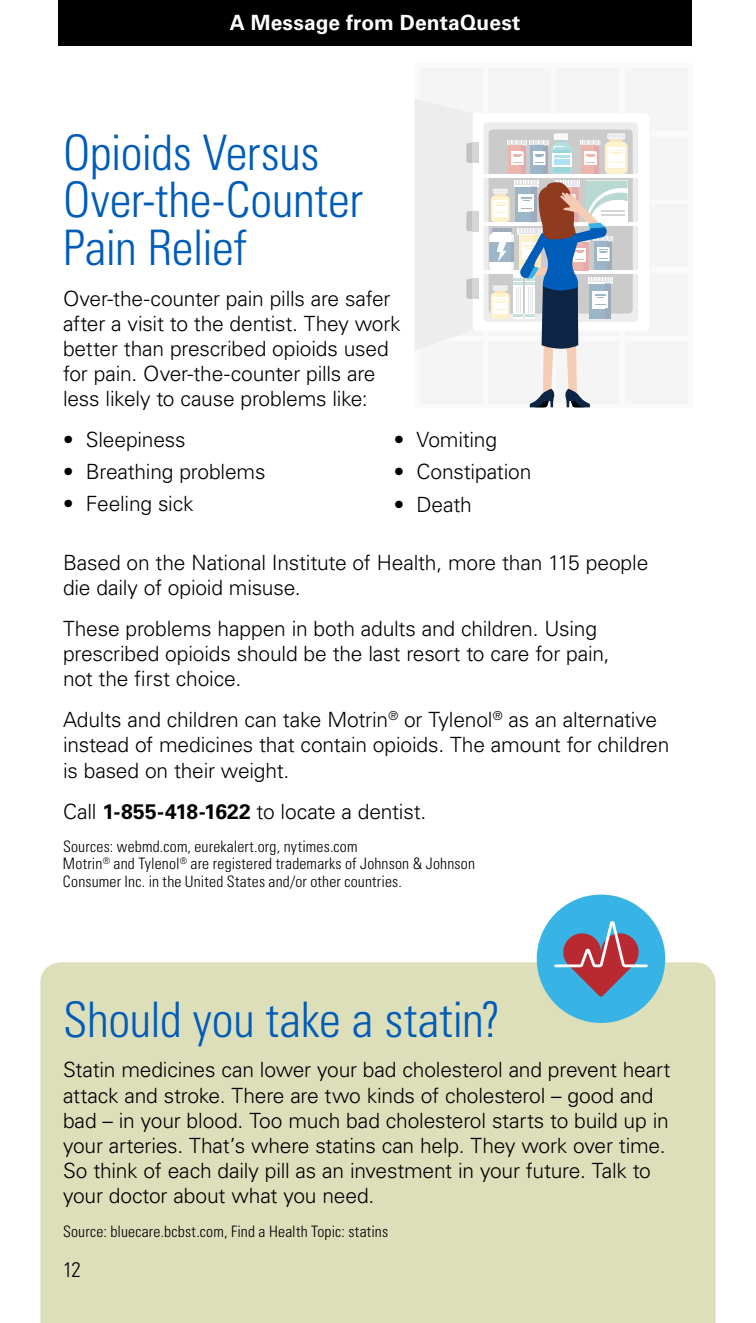
<style>
.page{position:relative;width:756px;height:1323px;background:#fff}
.page>*{position:absolute;margin:0;border:0;box-sizing:border-box;transform-origin:0 0}
.t1{font:300 condensed 49px/47.2px "Univers LT Std";letter-spacing:-.01em;color:#005cb9}
.t2{font:300 21px/25.2px "Univers LT Std";letter-spacing:-.01em;color:#000}
.t3{font:700 21px "Univers LT Std";letter-spacing:.005em;color:#fff}
.t4{font:300 condensed 21px "Univers LT Std";color:#000}
.t5{font:300 condensed 15.75px/17.5px "Univers LT Std";letter-spacing:.01em;color:#000}
.s1{font-weight:700}
</style>
<div class="page">
<div style="left:59px;top:0;width:633px;height:45px;background:#000"></div>
<div style="left:415px;top:63px;width:278px;height:345px;background:#fbfafa"></div>
<div style="left:625px;top:137px;width:62px;height:62px;background:#f5f5f5"></div>
<div style="left:489px;top:68px;width:62px;height:62px;background:#f5f5f5"></div>
<div style="left:420px;top:68px;width:62px;height:62px;background:#f5f5f5"></div>
<div style="left:625px;top:68px;width:62px;height:62px;background:#f5f5f5"></div>
<div style="left:557px;top:68px;width:62px;height:62px;background:#f5f5f5"></div>
<div style="left:625px;top:205px;width:62px;height:62px;background:#f5f5f5"></div>
<div style="left:625px;top:273px;width:62px;height:62px;background:#f5f5f5"></div>
<div style="left:625px;top:341px;width:62px;height:62px;background:#f5f5f5"></div>
<svg style="left:415px;top:99px;width:223px;height:309px"></svg>
<div style="left:40px;top:962px;width:676px;height:361px;background:#dddfbb"></div>
<div style="left:537px;top:895px;width:128px;height:128px;background:#37b4e5;border-radius:50%"></div>
<svg style="left:554px;top:921px;width:94px;height:76px"></svg>
<h2 class="t3" style="left:230px;top:11px;width:292px">A Message from DentaQuest</h2>
<h3 class="t1" style="left:63px;top:129px;width:301px">Opioids Versus<br>Over-the-Counter<br>Pain Relief</h3>
<p class="t2" style="left:63px;top:286px;width:339px">Over-the-counter pain pills are safer after a visit to the dentist. They work better than prescribed opioids used for pain. Over-the-counter pills are less likely to cause problems like:</p>
<p class="t2" style="left:63px;top:427px;width:124px">• Sleepiness</p>
<p class="t2" style="left:63px;top:459px;width:204px">• Breathing problems</p>
<p class="t2" style="left:63px;top:491px;width:132px">• Feeling sick</p>
<p class="t2" style="left:63px;top:550px;width:587px">Based on the National Institute of Health, more than 115 people die daily of opioid misuse.</p>
<p class="t2" style="left:63px;top:616px;width:548px">These problems happen in both adults and children. Using prescribed opioids should be the last resort to care for pain, not the first choice.</p>
<p class="t2" style="left:63px;top:707px;width:608px">Adults and children can take Motrin<sup>®</sup> or Tylenol<sup>®</sup> as an alternative instead of medicines that contain opioids. The amount for children is based on their weight.</p>
<p class="t2" style="left:63px;top:799px;width:365px">Call <span class="s1">1-855-418-1622</span> to locate a dentist.</p>
<p class="t5" style="left:63px;top:838px;width:414px">Sources: webmd.com, eurekalert.org, nytimes.com<br>Motrin<sup>®</sup> and Tylenol<sup>®</sup> are registered trademarks of Johnson &amp; Johnson<br>Consumer Inc. in the United States and/or other countries.</p>
<p class="t2" style="left:394px;top:427px;width:105px">• Vomiting</p>
<p class="t2" style="left:394px;top:459px;width:139px">• Constipation</p>
<p class="t2" style="left:394px;top:491px;width:80px">• Death</p>
<h2 class="t1" style="left:63px;top:996px;width:439px">Should you take a statin?</h2>
<p class="t2" style="left:63px;top:1057px;width:609px">Statin medicines can lower your bad cholesterol and prevent heart attack and stroke. There are two kinds of cholesterol – good and bad – in your blood. Too much bad cholesterol starts to build up in your arteries. That’s where statins can help. They work over time.<br>So think of each daily pill as an investment in your future. Talk to your doctor about what you need.</p>
<p class="t5" style="left:63px;top:1222px;width:327px">Source: bluecare.bcbst.com, Find a Health Topic: statins</p>
<p class="t4" style="left:63px;top:1257px;width:19px">12</p>
</div>
